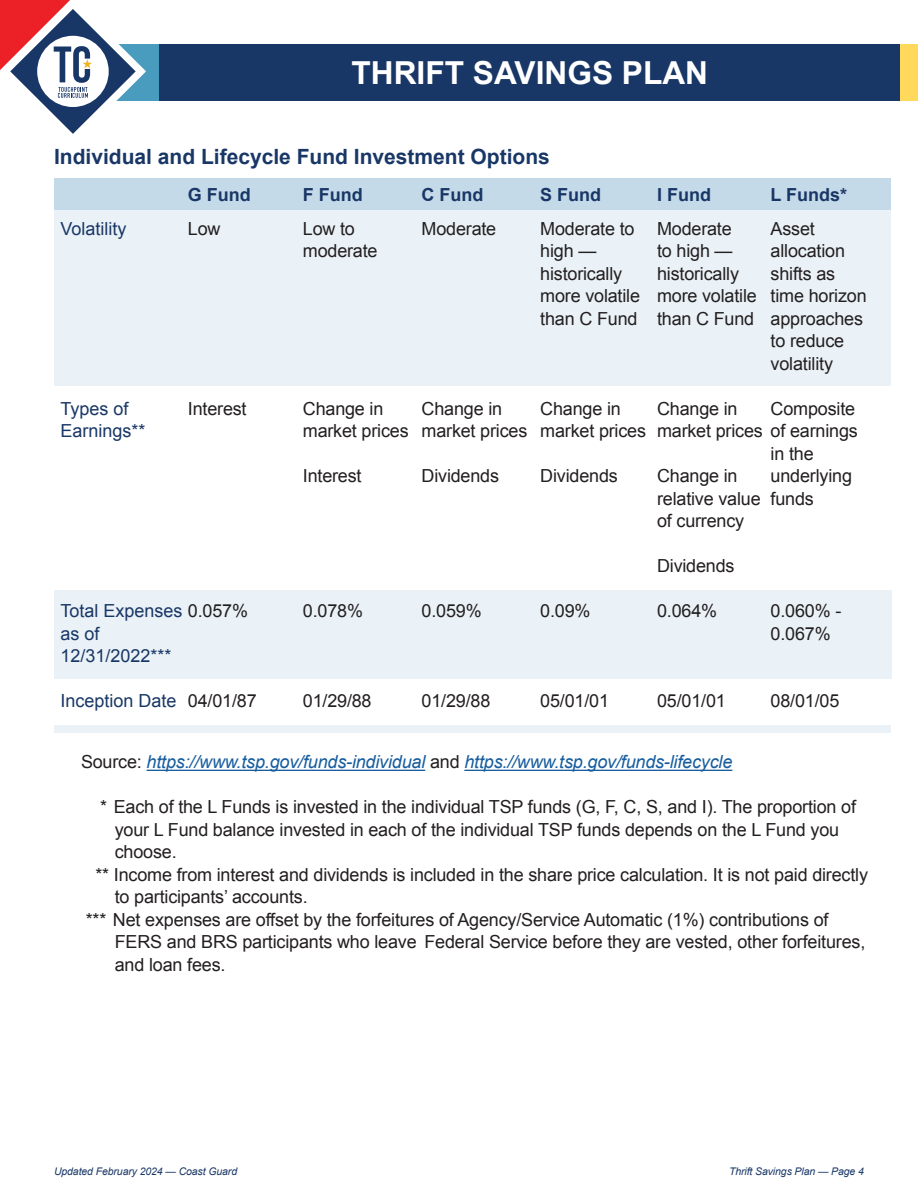
<style>
.page{position:relative;width:918px;height:1188px;background:#fff}
.page>*{position:absolute;margin:0;border:0;box-sizing:border-box;transform-origin:0 0}
.t1{font:700 31.65px "Arial";color:#fff}
.t2{font:700 21px "Arial";color:#193766}
.t3{font:18px/22.5px "Arial";letter-spacing:-.01em;color:#231f20}
.t4{font:italic 18px "Arial";letter-spacing:-.01em;color:#175d9e}
.t5{font:18px/22.5px "Arial";color:#193766}
.t6{font:700 18px "Arial";color:#193766}
.t7{font:italic 10.5px "Arial";letter-spacing:-.01em;color:#193766}
.s1{color:#231f20}
.s2{font-style:normal;color:#231f20}
</style>
<div class="page">
<hr style="left:147px;top:770px;width:278px;height:1px;background:#175d9e">
<hr style="left:464px;top:770px;width:268px;height:1px;background:#175d9e">
<div style="left:54px;top:178px;width:837px;height:32px;background:#c5dae9"></div>
<div style="left:54px;top:210px;width:837px;height:176px;background:#eaf2f7"></div>
<div style="left:54px;top:725px;width:837px;height:8px;background:#eaf2f7"></div>
<div style="left:54px;top:590px;width:837px;height:89px;background:#eaf2f7"></div>
<div style="left:74px;top:44px;width:844px;height:56px;background:#193766"></div>
<div style="left:95px;top:44px;width:64px;height:56px;background:#499cbe"></div>
<div style="left:901px;top:44px;width:17px;height:56px;background:#fed95c"></div>
<svg style="left:0;top:0;width:156px;height:134px"></svg>
<p class="t1" style="left:351px;top:52px;width:358px">THRIFT SAVINGS PLAN</p>
<p class="t2" style="left:54px;top:143px;width:497px">Individual and Lifecycle Fund Investment Options</p>
<p class="t5" style="left:60px;top:217px;width:68px">Volatility</p>
<p class="t6" style="left:188px;top:183px;width:64px">G Fund</p>
<p class="t3" style="left:188px;top:217px;width:34px">Low</p>
<p class="t5" style="left:60px;top:397px;width:87px">Types of<br>Earnings**</p>
<p class="t3" style="left:188px;top:397px;width:60px">Interest</p>
<p class="t5" style="left:60px;top:600px;width:189px">Total Expenses <span class="s1">0.057% </span>as of<br>12/31/2022***</p>
<p class="t5" style="left:60px;top:690px;width:118px">Inception Date</p>
<p class="t3" style="left:188px;top:690px;width:70px">04/01/87</p>
<p class="t6" style="left:303px;top:183px;width:61px">F Fund</p>
<p class="t3" style="left:303px;top:217px;width:76px">Low to moderate</p>
<p class="t3" style="left:303px;top:397px;width:107px">Change in market prices</p>
<p class="t3" style="left:303px;top:465px;width:60px">Interest</p>
<p class="t3" style="left:303px;top:600px;width:62px">0.078%</p>
<p class="t6" style="left:422px;top:183px;width:63px">C Fund</p>
<p class="t3" style="left:422px;top:217px;width:76px">Moderate</p>
<p class="t3" style="left:422px;top:397px;width:107px">Change in market prices</p>
<p class="t3" style="left:422px;top:465px;width:79px">Dividends</p>
<p class="t3" style="left:422px;top:600px;width:62px">0.059%</p>
<p class="t6" style="left:540px;top:183px;width:63px">S Fund</p>
<p class="t3" style="left:540px;top:217px;width:96px">Moderate to high — historically</p>
<p class="t3" style="left:540px;top:285px;width:101px">more volatile than C Fund</p>
<p class="t3" style="left:540px;top:397px;width:107px">Change in market prices</p>
<p class="t3" style="left:540px;top:465px;width:79px">Dividends</p>
<p class="t3" style="left:540px;top:600px;width:52px">0.09%</p>
<p class="t6" style="left:771px;top:183px;width:78px">L Funds*</p>
<p class="t3" style="left:771px;top:217px;width:98px">Asset allocation shifts as time horizon approaches to reduce volatility</p>
<p class="t3" style="left:771px;top:397px;width:86px">Composite</p>
<p class="t3" style="left:771px;top:442px;width:83px">in the underlying funds</p>
<p class="t6" style="left:657px;top:183px;width:55px">I Fund</p>
<p class="t3" style="left:657px;top:217px;width:84px">Moderate to high — historically</p>
<p class="t3" style="left:657px;top:285px;width:101px">more volatile than C Fund</p>
<p class="t3" style="left:657px;top:397px;width:202px">Change in<br>market prices of earnings</p>
<p class="t3" style="left:657px;top:465px;width:105px">Change in relative value of currency</p>
<p class="t3" style="left:657px;top:555px;width:79px">Dividends</p>
<p class="t3" style="left:657px;top:600px;width:62px">0.064%</p>
<p class="t3" style="left:771px;top:600px;width:72px">0.060% -<br>0.067%</p>
<p class="t3" style="left:303px;top:690px;width:70px">01/29/88</p>
<p class="t3" style="left:422px;top:690px;width:70px">01/29/88</p>
<p class="t3" style="left:540px;top:690px;width:70px">05/01/01</p>
<p class="t3" style="left:657px;top:690px;width:70px">05/01/01</p>
<p class="t3" style="left:771px;top:690px;width:70px">08/01/05</p>
<p class="t4" style="left:81px;top:750px;width:653px"><span class="s2">Source:</span> https://www.tsp.gov/funds-individual <span class="s2">and</span> https://www.tsp.gov/funds-lifecycle</p>
<p class="t3" style="left:115px;top:796px;width:743px;text-indent:-14px">* Each of the L Funds is invested in the individual TSP funds (G, F, C, S, and I). The proportion of your L Fund balance invested in each of the individual TSP funds depends on the L Fund you choose.</p>
<p class="t3" style="left:95px;top:863px;width:774px">** Income from interest and dividends is included in the share price calculation. It is not paid directly</p>
<p class="t3" style="left:115px;top:886px;width:194px">to participants’ accounts.</p>
<p class="t3" style="left:86px;top:908px;width:744px">*** Net expenses are offset by the forfeitures of Agency/Service Automatic (1%) contributions of</p>
<p class="t3" style="left:115px;top:931px;width:752px">FERS and BRS participants who leave Federal Service before they are vested, other forfeitures,</p>
<p class="t3" style="left:115px;top:953px;width:112px">and loan fees.</p>
<p class="t7" style="left:54px;top:1164px;width:185px">Updated February 2024 — Coast Guard</p>
<p class="t7" style="left:729px;top:1164px;width:136px">Thrift Savings Plan — Page 4</p>
</div>
